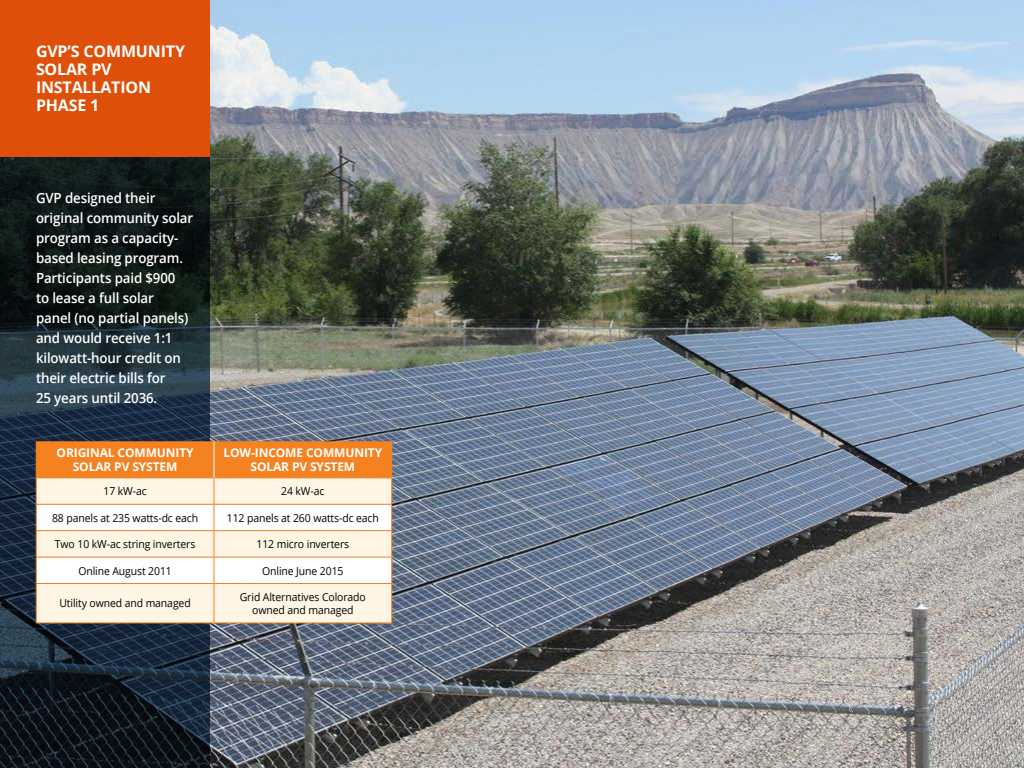
<style>
.page{position:relative;width:1024px;height:768px;background:#fff}
.page>*{position:absolute;margin:0;border:0;box-sizing:border-box;transform-origin:0 0}
.Photo_Title{font:700 16px/18px "Open Sans";letter-spacing:-.01em;color:#fff}
.Sidebar_3{font:600 14px/20px "Open Sans";letter-spacing:-.01em;color:#fff;scale:.95 1}
.Chart_Table_Title_2{font:700 12px/14px "Open Sans";letter-spacing:-.01em;color:#fff;text-align:center}
.Chart_Table_Body{font:11px/13px "Open Sans";letter-spacing:-.01em;color:#000;text-align:center;scale:.95 1}
</style>
<div class="page">
<img style="left:210px;top:0;width:814px;height:768px">
<svg style="left:0;top:156px;width:210px;height:612px;background:#17232b"></svg>
<div style="left:0;top:0;width:210px;height:156px;background:#de4f09"></div>
<div style="left:37px;top:584px;width:355px;height:39px;background:#fff5e5"></div>
<svg style="left:36px;top:442px;width:357px;height:142px"></svg>
<hr style="left:36px;top:583px;width:178px;height:1px;background:#f58220">
<hr style="left:36px;top:584px;width:1px;height:39px;background:#f58220">
<hr style="left:214px;top:583px;width:178px;height:1px;background:#f58220">
<hr style="left:214px;top:584px;width:1px;height:39px;background:#f58220">
<hr style="left:392px;top:584px;width:1px;height:39px;background:#f58220">
<hr style="left:36px;top:623px;width:178px;height:1px;background:#f58220">
<hr style="left:214px;top:623px;width:178px;height:1px;background:#f58220">
<hr style="left:214px;top:442px;width:1px;height:36px;background:#fff">
<p class="Photo_Title" style="left:36px;top:42px;width:150px">GVP’S COMMUNITY<br>SOLAR PV<br>INSTALLATION<br>PHASE 1</p>
<p class="Sidebar_3" style="left:36px;top:187px;width:167px">GVP designed their original community solar program as a capacity&shy;based leasing program.<br>Participants paid $900<br>to lease a full solar<br>panel (no partial panels) and would receive 1:1 kilowatt-hour credit on their electric bills for<br>25 years until 2036.</p>
<p class="Chart_Table_Title_2" style="left:57px;top:446px;width:139px">ORIGINAL COMMUNITY<br>SOLAR PV SYSTEM</p>
<p class="Chart_Table_Title_2" style="left:224px;top:446px;width:160px">LOW-INCOME COMMUNITY<br>SOLAR PV SYSTEM</p>
<p class="Chart_Table_Body" style="left:104px;top:484px;width:47px">17 kW-ac</p>
<p class="Chart_Table_Body" style="left:281px;top:484px;width:47px">24 kW-ac</p>
<p class="Chart_Table_Body" style="left:52px;top:511px;width:155px">88 panels at 235 watts-dc each</p>
<p class="Chart_Table_Body" style="left:227px;top:511px;width:162px">112 panels at 260 watts-dc each</p>
<p class="Chart_Table_Body" style="left:55px;top:537px;width:149px">Two 10 kW-ac string inverters</p>
<p class="Chart_Table_Body" style="left:257px;top:537px;width:99px">112 micro inverters</p>
<p class="Chart_Table_Body" style="left:78px;top:564px;width:100px">Online August 2011</p>
<p class="Chart_Table_Body" style="left:262px;top:564px;width:87px">Online June 2015</p>
<p class="Chart_Table_Body" style="left:59px;top:597px;width:140px">Utility owned and managed</p>
<p class="Chart_Table_Body" style="left:240px;top:590px;width:134px">Grid Alternatives Colorado owned and managed</p>
</div>
